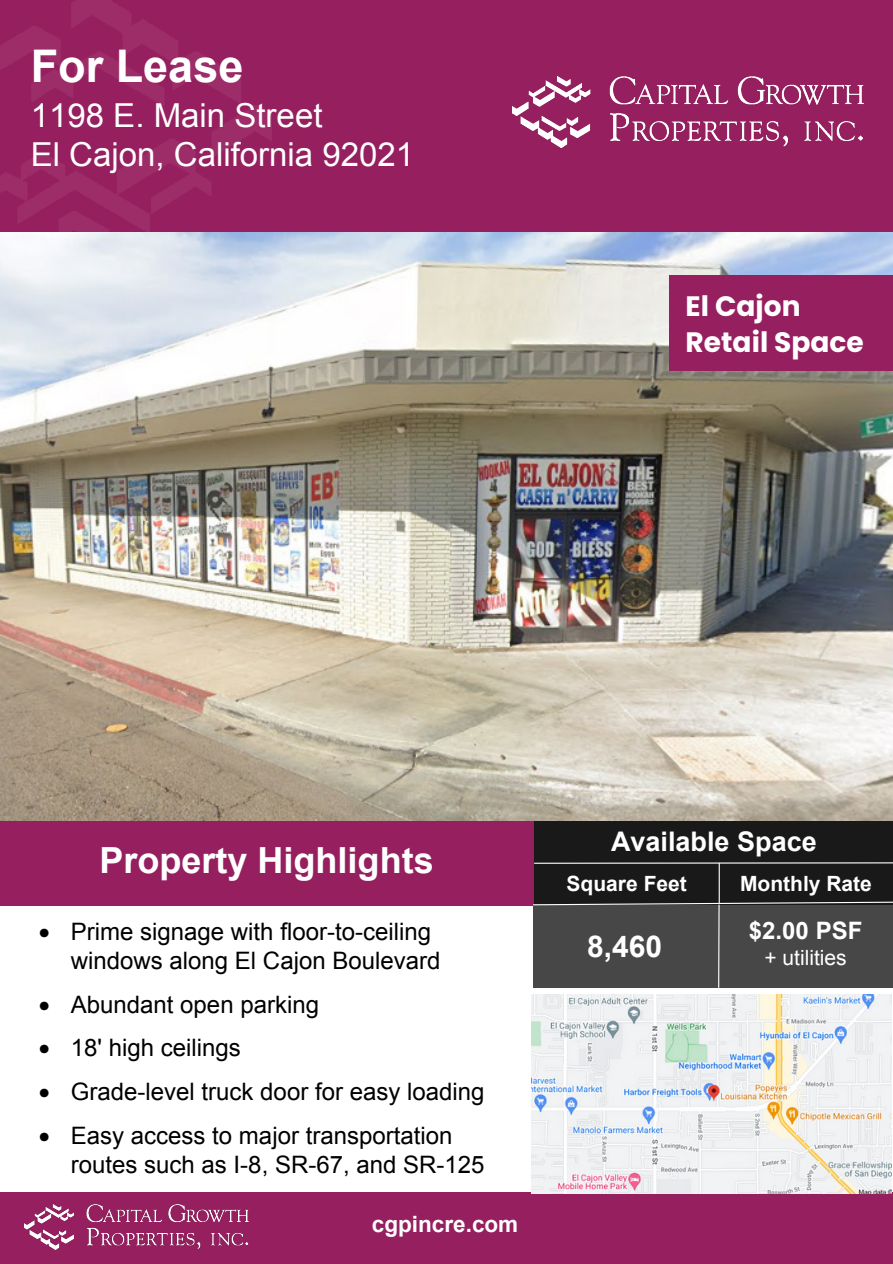
<style>
.page{position:relative;width:893px;height:1264px;background:#fff}
.page>*{position:absolute;margin:0;border:0;box-sizing:border-box;transform-origin:0 0}
.t1{font:700 45px "Arial";color:#fff}
.t2{font:700 36px "Arial";color:#fff}
.t3{font:33px/39.6px "Arial";color:#fff}
.t4{font:700 30px "Arial";color:#fff}
.t5{font:700 28.05px "Poppins";color:#fff}
.t6{font:700 27px "Arial";color:#fff}
.t7{font:24px/28.8px "Arial";color:#000}
.t8{font:24px/28.8px "Arial";color:#000}
.t9{font:700 24px "Arial";color:#fff}
.t10{font:700 22.5px "Arial";color:#fff}
.t11{font:700 21px "Arial";color:#fff}
.t12{font:21px "Arial";color:#fff}
</style>
<div class="page">
<img style="left:0;top:232px;width:892px;height:589px">
<div style="left:0;top:0;width:892px;height:232px;background:#961f5f"></div>
<div style="left:0;top:1192px;width:892px;height:71px;background:#961f60"></div>
<div style="left:0;top:821px;width:892px;height:84px;background:#961f5f"></div>
<div style="left:669px;top:275px;width:223px;height:96px;background:#961f5f"></div>
<img style="left:512px;top:76px;width:351px;height:71px">
<div style="left:533px;top:821px;width:359px;height:167px;background:#474747"></div>
<div style="left:534px;top:821px;width:358px;height:83px;background:#191919"></div>
<img style="left:0;top:0;width:271px;height:248px">
<img style="left:531px;top:994px;width:360px;height:199px">
<hr style="left:534px;top:862px;width:358px;height:1px;background:#fff">
<svg style="left:533px;top:901px;width:359px;height:4px"></svg>
<hr style="left:718px;top:904px;width:1px;height:83px;background:#fff">
<hr style="left:718px;top:862px;width:1px;height:41px;background:#fff">
<img style="left:25px;top:1204px;width:223px;height:45px">
<h1 class="t1" style="left:31px;top:37px;width:214px">For Lease</h1>
<h3 class="t3" style="left:31px;top:96px;width:385px">1198 E. Main Street<br>El Cajon, California 92021</h3>
<p class="t5" style="left:685px;top:286px;width:116px">El Cajon</p>
<p class="t5" style="left:685px;top:322px;width:180px">Retail Space</p>
<p class="t2" style="left:99px;top:837px;width:336px">Property Highlights</p>
<p class="t7" style="left:71px;top:917px;width:371px;text-indent:-32px">• Prime signage with floor-to-ceiling windows along El Cajon Boulevard</p>
<p class="t7" style="left:39px;top:990px;width:282px">• Abundant open parking</p>
<p class="t7" style="left:39px;top:1033px;width:204px">• 18' high ceilings</p>
<p class="t7" style="left:39px;top:1077px;width:447px">• Grade-level truck door for easy loading</p>
<p class="t8" style="left:71px;top:1121px;width:415px;text-indent:-32px">• Easy access to major transportation routes such as I-8, SR-67, and SR-125</p>
<p class="t10" style="left:372px;top:1209px;width:148px">cgpincre.com</p>
<p class="t6" style="left:611px;top:824px;width:207px">Available Space</p>
<p class="t11" style="left:566px;top:870px;width:122px">Square Feet</p>
<p class="t11" style="left:740px;top:870px;width:133px">Monthly Rate</p>
<p class="t4" style="left:587px;top:926px;width:77px">8,460</p>
<p class="t9" style="left:748px;top:914px;width:115px">$2.00 PSF</p>
<p class="t12" style="left:764px;top:944px;width:84px">+ utilities</p>
</div>
